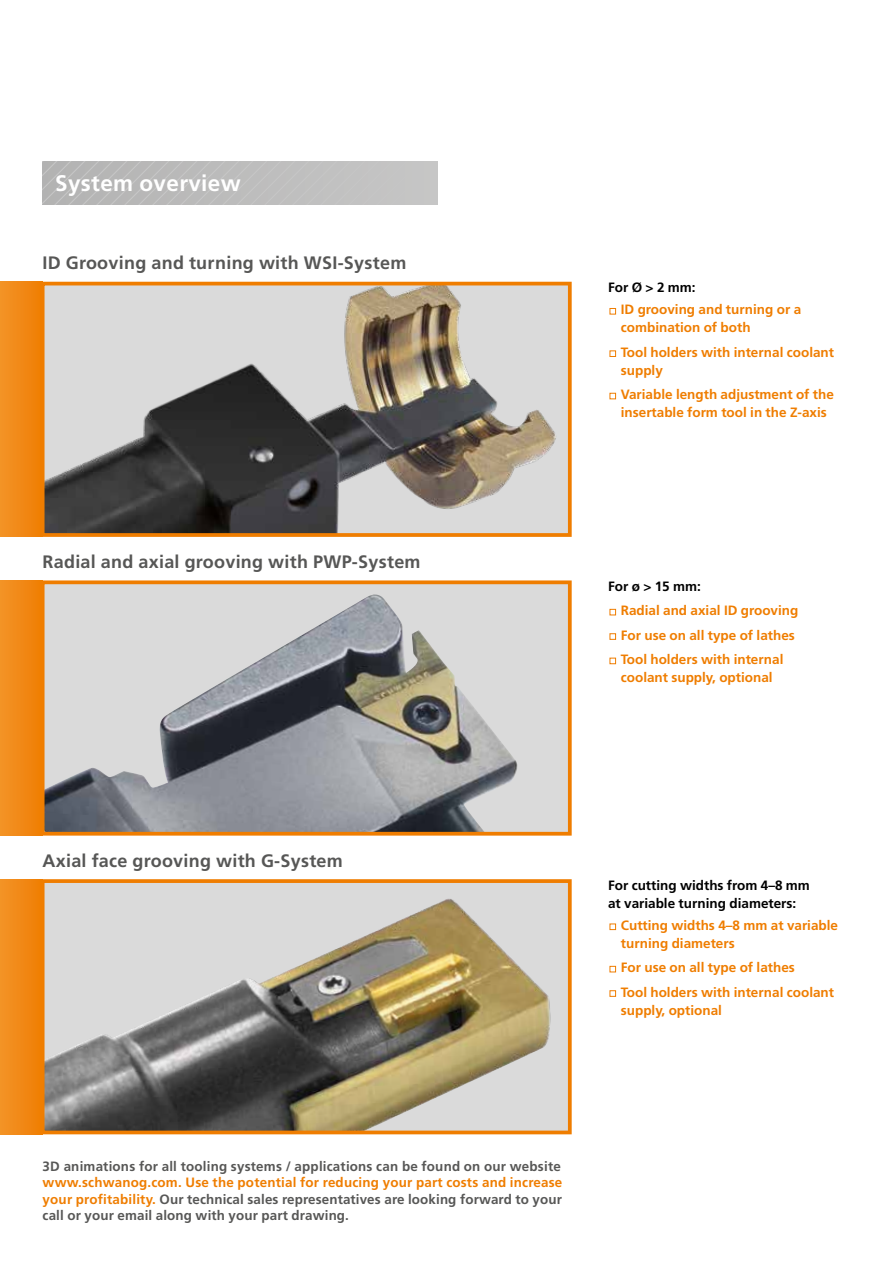
<style>
.page{position:relative;width:893px;height:1263px;background:#fff}
.page>*{position:absolute;margin:0;border:0;box-sizing:border-box;transform-origin:0 0}
.t1{font:700 22.5px "Frutiger";letter-spacing:.015em;color:#fff}
.t2{font:700 18px "Frutiger";letter-spacing:.015em;color:#575756}
.t3{font:700 13.5px/18px "Frutiger";color:#ef7d00}
.t4{font:700 13.5px/16.2px "Frutiger";letter-spacing:.015em;color:#575756;text-align:justify}
.t5{font:700 13.5px/18px "Frutiger";color:#000}
.s1{color:#ef7d00}
</style>
<div class="page">
<svg style="left:43px;top:162px;width:394px;height:42px"></svg>
<div style="left:0;top:282px;width:43px;height:255px;background:linear-gradient(to right,#f39328,#ef7e02)"></div>
<img style="left:46px;top:287px;width:521px;height:245px">
<div style="left:41px;top:282px;width:531px;height:255px;border:4px solid #ef7d00"></div>
<div style="left:43px;top:881px;width:527px;height:251px;background:#dadada"></div>
<img style="left:46px;top:899px;width:505px;height:230px">
<div style="left:41px;top:879px;width:531px;height:255px;border:4px solid #ef7d00"></div>
<div style="left:0;top:879px;width:43px;height:255px;background:linear-gradient(to right,#f39328,#f07e02)"></div>
<div style="left:43px;top:582px;width:527px;height:252px;background:#dadada"></div>
<img style="left:46px;top:594px;width:472px;height:237px">
<div style="left:41px;top:580px;width:531px;height:256px;border:4px solid #ef7d00"></div>
<div style="left:0;top:580px;width:43px;height:256px;background:linear-gradient(to right,#f39328,#f07e02)"></div>
<svg style="left:610px;top:308px;width:6px;height:6px"></svg>
<div style="left:610px;top:350px;width:6px;height:7px;border:1px solid #ef7d00"></div>
<svg style="left:610px;top:393px;width:6px;height:6px"></svg>
<div style="left:610px;top:923px;width:6px;height:7px;border:1px solid #ef7d00"></div>
<svg style="left:610px;top:966px;width:6px;height:6px"></svg>
<div style="left:610px;top:990px;width:6px;height:7px;border:1px solid #ef7d00"></div>
<svg style="left:610px;top:609px;width:6px;height:6px"></svg>
<div style="left:610px;top:633px;width:6px;height:7px;border:1px solid #ef7d00"></div>
<svg style="left:610px;top:658px;width:6px;height:6px"></svg>
<h1 class="t1" style="left:55px;top:170px;width:187px">System overview</h1>
<h2 class="t2" style="left:43px;top:252px;width:365px">ID Grooving and turning with WSI-System</h2>
<h2 class="t2" style="left:43px;top:551px;width:380px">Radial and axial grooving with PWP-System</h2>
<p class="t5" style="left:608px;top:278px;width:89px">For Ø &gt; 2 mm:</p>
<p class="t3" style="left:621px;top:301px;width:182px">ID grooving and turning or a combination of both</p>
<p class="t3" style="left:621px;top:343px;width:215px">Tool holders with internal coolant supply</p>
<p class="t3" style="left:621px;top:385px;width:215px">Variable length adjustment of the insertable form tool in the Z-axis</p>
<p class="t5" style="left:608px;top:577px;width:94px">For ø &gt; 15 mm:</p>
<p class="t3" style="left:621px;top:598px;width:179px;line-height:24.5px">Radial and axial ID grooving<br>For use on all type of lathes<br>Tool holders with internal</p>
<p class="t3" style="left:621px;top:668px;width:153px">coolant supply, optional</p>
<h2 class="t2" style="left:43px;top:850px;width:302px">Axial face grooving with G-System</h2>
<p class="t5" style="left:608px;top:876px;width:203px">For cutting widths from 4–8 mm at variable turning diameters:</p>
<p class="t3" style="left:621px;top:916px;width:219px">Cutting widths 4–8 mm at variable turning diameters</p>
<p class="t3" style="left:621px;top:955px;width:215px;line-height:24.5px">For use on all type of lathes<br>Tool holders with internal coolant</p>
<p class="t3" style="left:621px;top:1001px;width:103px">supply, optional</p>
<p class="t4" style="left:43px;top:1158px;width:520px">3D animations for all tooling systems / applications can be found on our website</p>
<p class="t4" style="left:43px;top:1174px;width:521px"><span class="s1">www.schwanog.com. Use the potential for reducing your part costs and increase your profitability.</span> Our technical sales representatives are looking forward to your call or your email along with your part drawing.</p>
</div>
